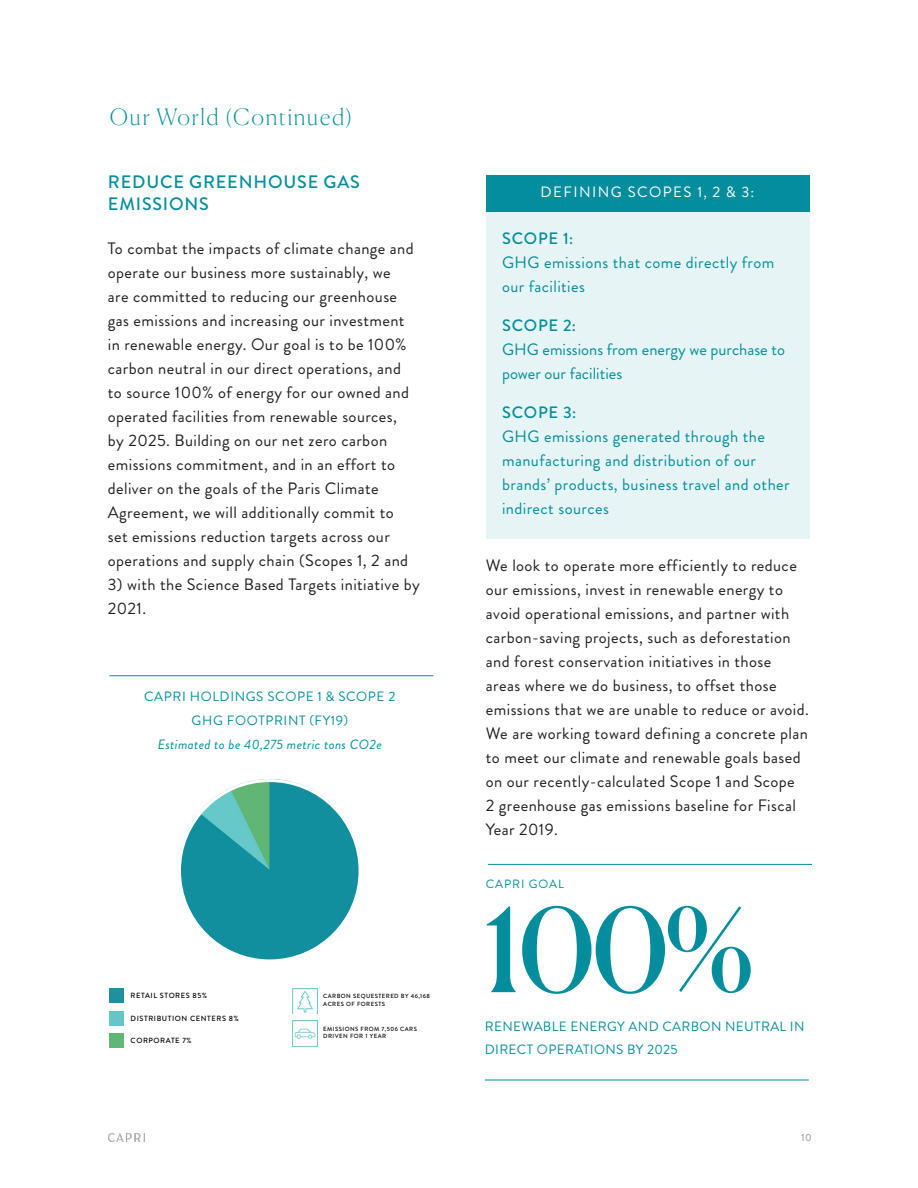
<style>
.page{position:relative;width:918px;height:1188px;background:#fff}
.page>*{position:absolute;margin:0;border:0;box-sizing:border-box;transform-origin:0 0}
.t1{font:115.5px "Canela";color:#048d9c}
.t2{font:100 22.5px "Canela";letter-spacing:.075em;color:#048d9c}
.t3{font:500 18px/22.5px "Brandon Grotesque";letter-spacing:.045em;color:#048d9c}
.t4{font:16.5px/24px "Brandon Grotesque";letter-spacing:.025em;color:#231f20}
.t5{font:16.5px/24px "Brandon Grotesque";letter-spacing:.025em;color:#048d9c}
.t6{font:16.5px/24px "Brandon Grotesque";color:#048d9c}
.t7{font:500 16.5px "Brandon Grotesque";letter-spacing:.045em;color:#048d9c}
.t8{font:15px "Brandon Grotesque";letter-spacing:.095em;color:#fff}
.t9{font:13.5px/22.5px "Brandon Grotesque";letter-spacing:.025em;color:#048d9c}
.t10{font:13.5px/24px "Brandon Grotesque";letter-spacing:.045em;color:#048d9c;text-align:center}
.t11{font:italic 13.5px "Brandon Grotesque";letter-spacing:.025em;color:#048d9c}
.t12{font:12px "Brandon Grotesque";letter-spacing:.075em;color:#048d9c}
.t13{font:500 10.5px "Brandon Grotesque";color:#a8a9ad}
.t14{font:500 7.5px "Brandon Grotesque";letter-spacing:.075em;color:#000}
.t15{font:500 6px/7.2px "Brandon Grotesque";letter-spacing:.075em;color:#000}
</style>
<div class="page">
<img style="left:108px;top:1134px;width:36px;height:8px">
<hr style="left:488px;top:864px;width:324px;height:1px;background:#048d9c">
<hr style="left:485px;top:1080px;width:324px;height:1px;background:#048d9c">
<div style="left:486px;top:176px;width:324px;height:363px;background:#e6f4f5"></div>
<div style="left:486px;top:176px;width:324px;height:36px;background:#048d9c"></div>
<hr style="left:110px;top:675px;width:324px;height:1px;background:#048d9c">
<img style="left:182px;top:780px;width:176px;height:178px">
<img style="left:292px;top:1021px;width:26px;height:25px">
<img style="left:292px;top:988px;width:26px;height:26px">
<div style="left:110px;top:1011px;width:14px;height:14px;background:#66c5c5"></div>
<div style="left:110px;top:988px;width:14px;height:15px;background:#1e909e"></div>
<div style="left:110px;top:1033px;width:14px;height:15px;background:#5fb676"></div>
<h2 class="t2" style="left:110px;top:99px;width:244px">Our World (Continued)</h2>
<p class="t3" style="left:108px;top:170px;width:253px">REDUCE GREENHOUSE GAS<br>EMISSIONS</p>
<p class="t4" style="left:108px;top:236px;width:307px">To combat the impacts of climate change and operate our business more sustainably, we are committed to reducing our greenhouse gas emissions and increasing our investment in renewable energy. Our goal is to be 100% carbon neutral in our direct operations, and to source 100% of energy for our owned and operated facilities from renewable sources, by 2025. Building on our net zero carbon emissions commitment, and in an effort to deliver on the goals of the Paris Climate Agreement, we will additionally commit to set emissions reduction targets across our operations and supply chain (Scopes 1, 2 and</p>
<p class="t4" style="left:108px;top:572px;width:313px">3) with the Science Based Targets initiative by<br>2021.</p>
<p class="t10" style="left:144px;top:684px;width:253px">CAPRI HOLDINGS SCOPE 1 &amp; SCOPE 2<br>GHG FOOTPRINT (FY19)</p>
<p class="t11" style="left:158px;top:735px;width:226px">Estimated to be 40,275 metric tons CO2e</p>
<p class="t14" style="left:131px;top:990px;width:78px">RETAIL STORES 85%</p>
<p class="t14" style="left:131px;top:1013px;width:110px">DISTRIBUTION CENTERS 8%</p>
<p class="t14" style="left:131px;top:1035px;width:63px">CORPORATE 7%</p>
<p class="t15" style="left:323px;top:993px;width:108px">CARBON SEQUESTERED BY 46,168<br>ACRES OF FORESTS</p>
<p class="t15" style="left:323px;top:1025px;width:95px">EMISSIONS FROM 7,506 CARS<br>DRIVEN FOR 1 YEAR</p>
<p class="t8" style="left:541px;top:181px;width:215px">DEFINING SCOPES 1, 2 &amp; 3:</p>
<p class="t7" style="left:502px;top:227px;width:72px">SCOPE 1:</p>
<p class="t5" style="left:502px;top:251px;width:274px">GHG emissions that come directly from our facilities</p>
<p class="t7" style="left:502px;top:314px;width:75px">SCOPE 2:</p>
<p class="t6" style="left:502px;top:338px;width:285px">GHG emissions from energy we purchase to power our facilities</p>
<p class="t7" style="left:502px;top:401px;width:76px">SCOPE 3:</p>
<p class="t5" style="left:502px;top:425px;width:289px">GHG emissions generated through the manufacturing and distribution of our brands’ products, business travel and other indirect sources</p>
<p class="t4" style="left:486px;top:553px;width:325px">We look to operate more efficiently to reduce our emissions, invest in renewable energy to avoid operational emissions, and partner with carbon-saving projects, such as deforestation and forest conservation initiatives in those areas where we do business, to offset those emissions that we are unable to reduce or avoid.<br>We are working toward defining a concrete plan to meet our climate and renewable goals based on our recently-calculated Scope 1 and Scope<br>2 greenhouse gas emissions baseline for Fiscal Year 2019.</p>
<p class="t12" style="left:486px;top:876px;width:80px">CAPRI GOAL</p>
<h1 class="t1" style="left:482px;top:861px;width:274px">100%</h1>
<p class="t9" style="left:485px;top:1016px;width:321px">RENEWABLE ENERGY AND CARBON NEUTRAL IN<br>DIRECT OPERATIONS BY 2025</p>
<p class="t13" style="left:801px;top:1131px;width:12px">10</p>
</div>
